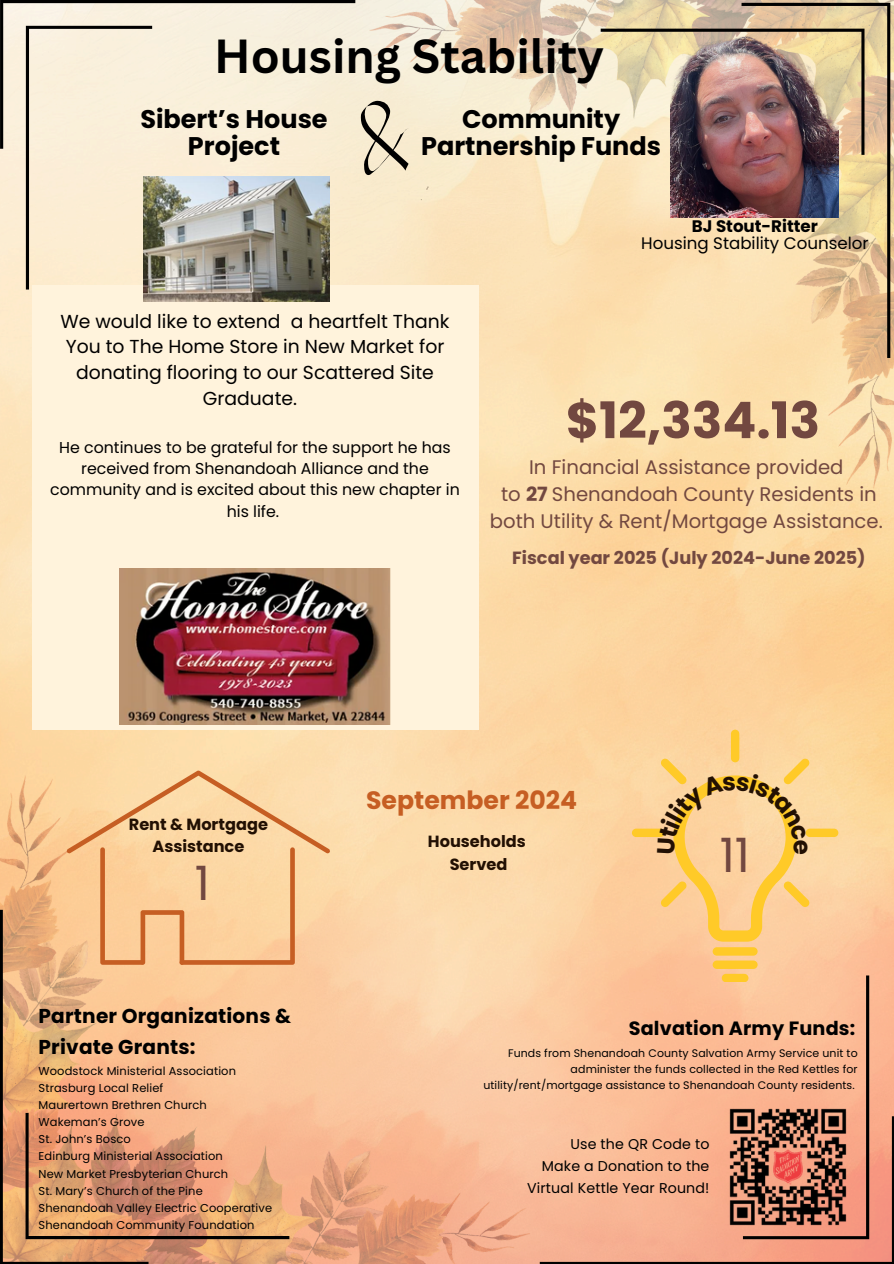
<style>
.page{position:relative;width:894px;height:1264px;background:#fff}
.page>*{position:absolute;margin:0;border:0;box-sizing:border-box;transform-origin:0 0}
.t1{font:700 50.4px "Poppins";color:#724840}
.t2{font:47.25px "Poppins";color:#724840}
.t3{font:700 46.5px "Canva Sans";color:#000}
.t4{font:700 25.5px/27px "Poppins";color:#000;text-align:center}
.t5{font:700 25.05px "Poppins";color:#c65e23}
.t6{font:700 20.1px/30.5px "Poppins";letter-spacing:.01em;color:#000}
.t7{font:19.65px/27px "Poppins";color:#724840;text-align:center}
.t8{font:700 19.2px "Poppins";letter-spacing:.01em;color:#000}
.t9{font:18.75px/25.5px "Poppins";color:#000;text-align:center}
.t10{font:700 17.7px "Poppins";color:#724840}
.t11{font:16.65px/16.8px "Poppins";color:#000;text-align:center}
.t12{font:700 16.2px/22.5px "Poppins";color:#221003;text-align:center}
.t13{font:15.75px/21.3px "Poppins";color:#000;text-align:center}
.t14{font:14.25px "Poppins";letter-spacing:.01em;color:#000}
.t15{font:11.4px/17.1px "Poppins";letter-spacing:.01em;color:#000}
.t16{font:10.95px/16.4px "Poppins";letter-spacing:.01em;color:#000;text-align:right}
.s1{font-weight:700}
</style>
<div class="page">
<img style="left:0;top:0;width:893px;height:1263px">
<img style="left:0;top:775px;width:529px;height:488px">
<svg style="left:0;top:909px;width:148px;height:354px;background:#e2a879"></svg>
<svg style="left:26px;top:1112px;width:263px;height:127px;background:#de9c74"></svg>
<div style="left:712px;top:947px;width:45px;height:8px;background:#ffca28;border-radius:4px"></div>
<div style="left:712px;top:960px;width:45px;height:8px;background:#ffca28;border-radius:4px"></div>
<div style="left:631px;top:828px;width:33px;height:9px;background:#ffca28;border-radius:4px"></div>
<div style="left:805px;top:828px;width:33px;height:9px;background:#ffca28;border-radius:4px"></div>
<div style="left:730px;top:729px;width:9px;height:33px;background:#ffca28;border-radius:4px"></div>
<div style="left:721px;top:973px;width:27px;height:8px;background:#ffca28;border-radius:4px"></div>
<img style="left:369px;top:0;width:524px;height:488px">
<svg style="left:741px;top:3px;width:149px;height:355px;background:#e2c69a"></svg>
<svg style="left:600px;top:29px;width:264px;height:126px;background:#e7d7b2"></svg>
<img style="left:670px;top:29px;width:168px;height:189px">
<svg style="left:0;top:0;width:355px;height:149px;background:#ede4d2"></svg>
<svg style="left:26px;top:26px;width:126px;height:263px;background:#ede1cb"></svg>
<svg style="left:416px;top:208px;width:6px;height:6px"></svg>
<svg style="left:343px;top:74px;width:14px;height:13px"></svg>
<svg style="left:425px;top:187px;width:3px;height:5px"></svg>
<svg style="left:360px;top:101px;width:48px;height:74px;background:#c5bba5"></svg>
<svg style="left:539px;top:1116px;width:354px;height:147px;background:#f3ad8e"></svg>
<svg style="left:742px;top:975px;width:127px;height:264px;background:#f0b28e"></svg>
<img style="left:716px;top:1095px;width:143px;height:143px">
<div style="left:32px;top:285px;width:446px;height:444px;background:#fff3dc"></div>
<img style="left:143px;top:176px;width:187px;height:125px">
<svg style="left:66px;top:770px;width:264px;height:194px;background:#f7c995"></svg>
<img style="left:119px;top:568px;width:271px;height:156px">
<svg style="left:656px;top:758px;width:153px;height:183px;background:#fcd087"></svg>
<p class="t3" style="left:214px;top:23px;width:391px">Housing Stability</p>
<p class="t4" style="left:140px;top:105px;width:189px">Sibert’s House<br>Project</p>
<h1 class="t4" style="left:421px;top:105px;width:241px">Community<br>Partnership Funds</h1>
<h1 class="t11" style="left:641px;top:218px;width:229px"><span class="s1">BJ Stout-Ritter<br></span>Housing Stability Counselor</h1>
<h4 class="t9" style="left:60px;top:308px;width:390px">We would like to extend a heartfelt Thank<br>You to The Home Store in New Market for donating flooring to our Scattered Site<br>Graduate.</h4>
<p class="t13" style="left:50px;top:436px;width:411px">He continues to be grateful for the support he has received from Shenandoah Alliance and the community and is excited about this new chapter in his life.</p>
<h4 class="t1" style="left:565px;top:385px;width:256px">$12,334.13</h4>
<h2 class="t7" style="left:490px;top:453px;width:394px">In Financial Assistance provided<br>to <span class="s1">27</span> Shenandoah County Residents in both Utility &amp; Rent/Mortgage Assistance.</h2>
<p class="t10" style="left:512px;top:545px;width:355px">Fiscal year 2025 (July 2024-June 2025)</p>
<p class="t12" style="left:129px;top:813px;width:141px">Rent &amp; Mortgage<br>Assistance</p>
<h5 class="t2" style="left:195px;top:850px;width:17px">1</h5>
<p class="t6" style="left:39px;top:1000px;width:254px">Partner Organizations &amp;<br>Private Grants:</p>
<p class="t15" style="left:39px;top:1062px;width:235px">Woodstock Ministerial Association<br>Strasburg Local Relief<br>Maurertown Brethren Church<br>Wakeman’s Grove<br>St. John’s Bosco<br>Edinburg Ministerial Association<br>New Market Presbyterian Church<br>St. Mary’s Church of the Pine<br>Shenandoah Valley Electric Cooperative<br>Shenandoah Community Foundation</p>
<p class="t5" style="left:366px;top:782px;width:212px">September 2024</p>
<h5 class="t12" style="left:428px;top:830px;width:99px">Households<br>Served</h5>
<h4 class="t2" style="left:719px;top:822px;width:32px">11</h4>
<p class="t8" style="left:628px;top:1015px;width:228px">Salvation Army Funds:</p>
<p class="t16" style="left:483px;top:1044px;width:376px">Funds from Shenandoah County Salvation Army Service unit to administer the funds collected in the Red Kettles for utility/rent/mortgage assistance to Shenandoah County residents.</p>
<p class="t14" style="left:570px;top:1134px;width:140px">Use the QR Code to</p>
<h2 class="t14" style="left:541px;top:1155px;width:169px">Make a Donation to the</h2>
<p class="t14" style="left:527px;top:1177px;width:184px">Virtual Kettle Year Round!</p>
</div>
